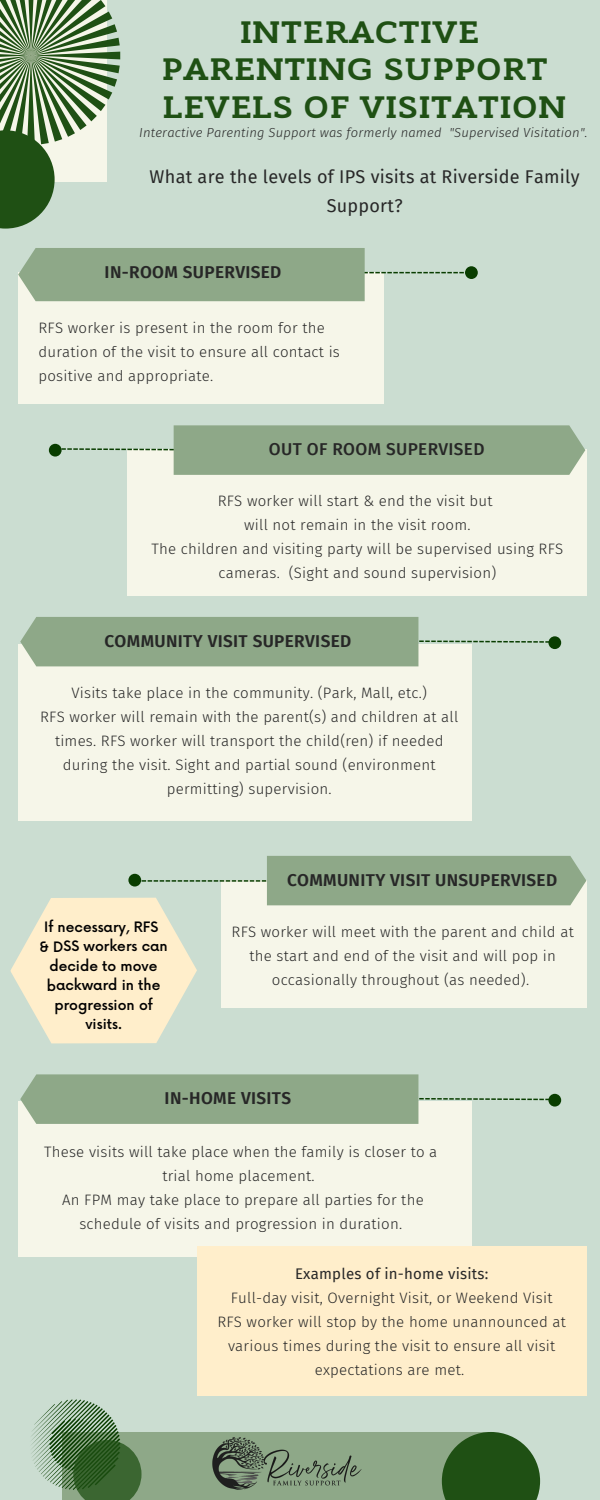
<style>
.page{position:relative;width:600px;height:1500px;background:#cbddd1}
.page>*{position:absolute;margin:0;border:0;box-sizing:border-box;transform-origin:0 0}
.t1{font:900 30px/37.5px "Sean Slab";letter-spacing:.02em;color:#1f5014}
.t2{font:18px/28.5px "Fira Sans";letter-spacing:.015em;color:#272727;text-align:center}
.t3{font:600 17.2px "Fira Sans";letter-spacing:.02em;color:#272727}
.t4{font:500 17.2px "Fira Sans";letter-spacing:.02em;color:#272727}
.t5{font:300 15px/24px "Fira Sans";letter-spacing:.015em;color:#272727;text-align:center}
.t6{font:15px "Fira Sans";letter-spacing:.015em;color:#272727}
.t7{font:500 14px/19.5px "Now";letter-spacing:-.005em;color:#000;text-align:center}
.t8{font:italic 300 13px "Fira Sans";letter-spacing:.015em;color:#272727}
</style>
<div class="page">
<div style="left:62px;top:1432px;width:429px;height:68px;background:#8ea888"></div>
<div style="left:127px;top:449px;width:460px;height:146px;background:#f6f6e9"></div>
<div style="left:18px;top:273px;width:366px;height:131px;background:#f6f6e9"></div>
<div style="left:18px;top:644px;width:454px;height:176px;background:#f6f6e9"></div>
<svg style="left:62px;top:425px;width:523px;height:50px"></svg>
<svg style="left:18px;top:248px;width:451px;height:53px"></svg>
<svg style="left:20px;top:617px;width:528px;height:49px"></svg>
<div style="left:465px;top:266px;width:13px;height:13px;background:#093d00;border-radius:50%"></div>
<div style="left:548px;top:636px;width:13px;height:13px;background:#093d00;border-radius:50%"></div>
<div style="left:49px;top:444px;width:13px;height:13px;background:#093d00;border-radius:50%"></div>
<svg style="left:0;top:0;width:120px;height:229px"></svg>
<svg style="left:442px;top:1432px;width:98px;height:68px"></svg>
<svg style="left:10px;top:856px;width:576px;height:187px"></svg>
<img style="left:212px;top:1437px;width:150px;height:53px">
<svg style="left:31px;top:1399px;width:111px;height:101px"></svg>
<div style="left:18px;top:1101px;width:454px;height:156px;background:#f6f6e9"></div>
<svg style="left:20px;top:1074px;width:528px;height:50px"></svg>
<div style="left:548px;top:1094px;width:13px;height:13px;background:#093d00;border-radius:50%"></div>
<div style="left:197px;top:1246px;width:389px;height:150px;background:#ffeecb"></div>
<h1 class="t1" style="left:162px;top:18px;width:406px;text-indent:78px">INTERACTIVE<br>PARENTING SUPPORT<br>LEVELS OF VISITATION</h1>
<p class="t8" style="left:139px;top:125px;width:450px">Interactive Parenting Support was formerly named "Supervised Visitation".</p>
<p class="t2" style="left:150px;top:163px;width:431px">What are the levels of IPS visits at Riverside Family<br>Support?</p>
<p class="t3" style="left:105px;top:262px;width:178px">IN-ROOM SUPERVISED</p>
<p class="t5" style="left:39px;top:316px;width:303px;text-align:left">RFS worker is present in the room for the duration of the visit to ensure all contact is positive and appropriate.</p>
<p class="t4" style="left:269px;top:439px;width:217px">OUT OF ROOM SUPERVISED</p>
<p class="t5" style="left:151px;top:489px;width:413px">RFS worker will start &amp; end the visit but<br>will not remain in the visit room.<br>The children and visiting party will be supervised using RFS cameras. (Sight and sound supervision)</p>
<p class="t3" style="left:105px;top:631px;width:248px">COMMUNITY VISIT SUPERVISED</p>
<p class="t5" style="left:40px;top:681px;width:420px">Visits take place in the community. (Park, Mall, etc.)<br>RFS worker will remain with the parent(s) and children at all times. RFS worker will transport the child(ren) if needed during the visit. Sight and partial sound (environment permitting) supervision.</p>
<p class="t7" style="left:39px;top:918px;width:130px">If necessary, RFS<br>&amp; DSS workers can decide to move backward in the progression of visits.</p>
<p class="t3" style="left:287px;top:870px;width:272px">COMMUNITY VISIT UNSUPERVISED</p>
<p class="t5" style="left:232px;top:920px;width:344px">RFS worker will meet with the parent and child at the start and end of the visit and will pop in occasionally throughout (as needed).</p>
<p class="t3" style="left:165px;top:1088px;width:128px">IN-HOME VISITS</p>
<p class="t5" style="left:44px;top:1140px;width:395px">These visits will take place when the family is closer to a trial home placement.<br>An FPM may take place to prepare all parties for the schedule of visits and progression in duration.</p>
<p class="t6" style="left:295px;top:1265px;width:195px">Examples of in-home visits:</p>
<p class="t5" style="left:217px;top:1286px;width:350px">Full-day visit, Overnight Visit, or Weekend Visit RFS worker will stop by the home unannounced at various times during the visit to ensure all visit expectations are met.</p>
</div>
